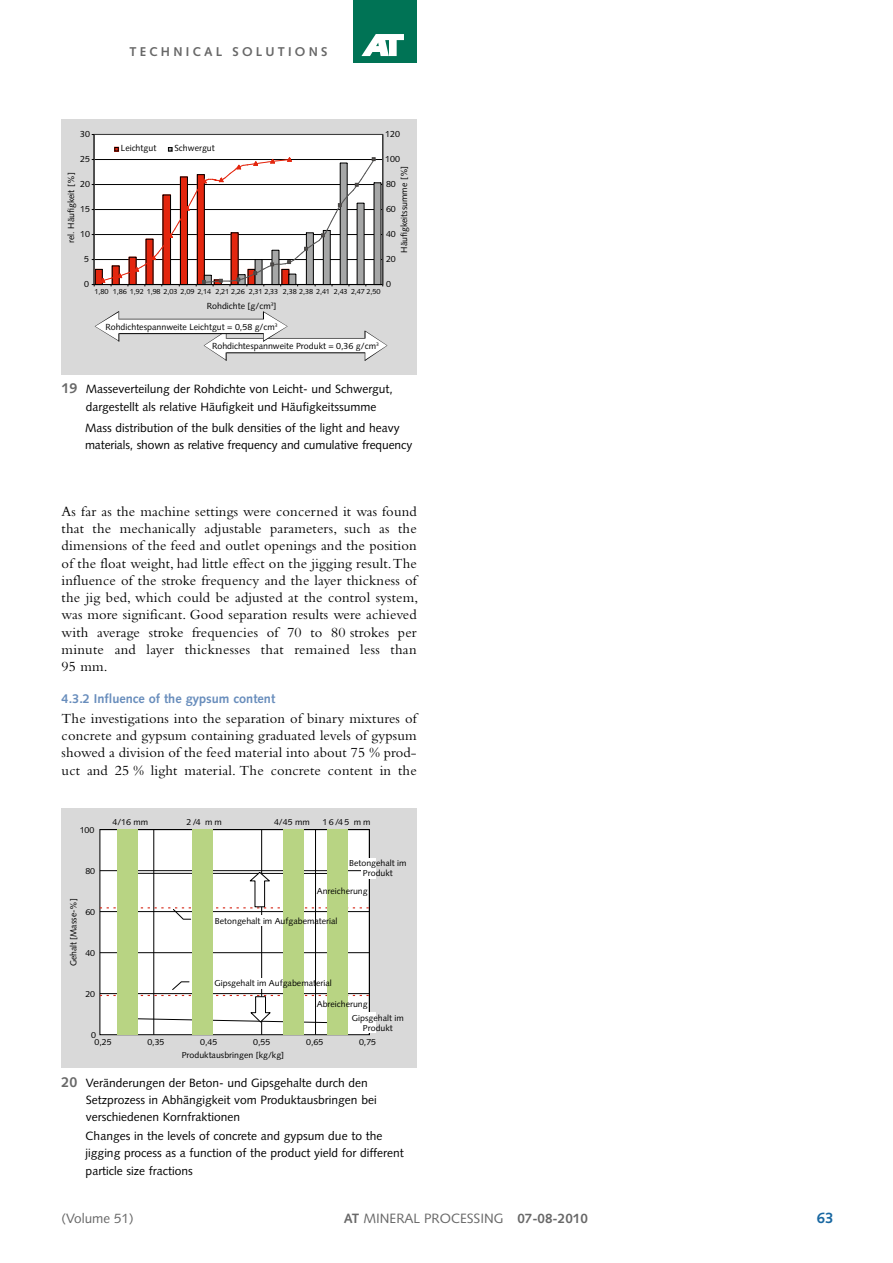
<style>
.page{position:relative;width:893px;height:1263px;background:#fff}
.page>*{position:absolute;margin:0;border:0;box-sizing:border-box;transform-origin:0 0}
.t1{font:700 15px "Syntax LT Std";color:#1867a1}
.t2{font:14.55px/17.2px "Bembo Std";letter-spacing:.01em;color:#000;text-align:justify}
.t3{font:13.5px "Syntax LT Std";color:#686868}
.t4{font:700 12.75px "Syntax LT Std";color:#688dbc}
.t5{font:700 12.75px "Syntax LT Std";letter-spacing:.25em;color:#686868}
.t6{font:12px/17.2px "Syntax LT Std";color:#000}
.t7{font:8.85px "Syntax LT Std";color:#000}
.t8{font:8.7px/10.4px "Syntax LT Std";color:#000;text-align:center}
.t9{font:7.35px "Syntax LT Std";letter-spacing:-.015em;color:#000}
.s1{font-weight:700;font-size:14.25px;color:#686868}
.s2{font-weight:700}
</style>
<div class="page">
<div style="left:353px;top:0;width:64px;height:62px;background:#007355"></div>
<svg style="left:361px;top:34px;width:43px;height:22px"></svg>
<div style="left:62px;top:119px;width:355px;height:255px;background:#d9d9d9"></div>
<div style="left:94px;top:134px;width:289px;height:150px;background:#fff"></div>
<hr style="left:94px;top:134px;width:289px;height:1px;background:#000">
<hr style="left:382px;top:134px;width:1px;height:151px;background:#000">
<hr style="left:94px;top:134px;width:1px;height:151px;background:#000">
<svg style="left:92px;top:157px;width:291px;height:129px"></svg>
<div style="left:106px;top:140px;width:111px;height:18px;background:#fff"></div>
<svg style="left:114px;top:147px;width:5px;height:4px"></svg>
<svg style="left:168px;top:147px;width:4px;height:4px"></svg>
<svg style="left:95px;top:311px;width:292px;height:50px"></svg>
<div style="left:62px;top:808px;width:355px;height:259px;background:#d9d9d9"></div>
<div style="left:100px;top:829px;width:269px;height:206px;background:#fff"></div>
<hr style="left:153px;top:829px;width:1px;height:205px;background:#000">
<hr style="left:261px;top:829px;width:1px;height:205px;background:#000">
<hr style="left:315px;top:829px;width:1px;height:205px;background:#000">
<div style="left:99px;top:829px;width:271px;height:206px;border:1px solid #000"></div>
<svg style="left:100px;top:861px;width:269px;height:167px"></svg>
<div style="left:117px;top:829px;width:21px;height:205px;background:#b8d483"></div>
<div style="left:328px;top:829px;width:20px;height:205px;background:#b8d483"></div>
<div style="left:283px;top:829px;width:21px;height:205px;background:#b8d483"></div>
<div style="left:192px;top:829px;width:21px;height:205px;background:#b8d483"></div>
<div style="left:362px;top:858px;width:14px;height:20px;background:#fff"></div>
<div style="left:254px;top:915px;width:14px;height:11px;background:#fff"></div>
<div style="left:254px;top:978px;width:14px;height:11px;background:#fff"></div>
<div style="left:362px;top:1013px;width:14px;height:20px;background:#fff"></div>
<p class="t5" style="left:129px;top:45px;width:199px">TECHNICAL SOLUTIONS</p>
<p class="t7" style="left:80px;top:128px;width:11px">30</p>
<p class="t7" style="left:385px;top:128px;width:16px">120</p>
<p class="t7" style="left:121px;top:143px;width:37px">Leichtgut</p>
<p class="t7" style="left:175px;top:143px;width:42px">Schwergut</p>
<p class="t7" style="left:80px;top:153px;width:11px">25</p>
<p class="t7" style="left:385px;top:153px;width:16px">100</p>
<p class="t7" style="left:66px;top:243px;width:72px;rotate:-90deg">rel. Häufigkeit [%]</p>
<p class="t7" style="left:80px;top:178px;width:11px">20</p>
<p class="t7" style="left:80px;top:203px;width:11px">15</p>
<p class="t7" style="left:80px;top:228px;width:11px">10</p>
<p class="t7" style="left:399px;top:253px;width:89px;rotate:-90deg">Häufigkeitssumme [%]</p>
<p class="t7" style="left:386px;top:178px;width:11px">80</p>
<p class="t7" style="left:386px;top:203px;width:11px">60</p>
<p class="t7" style="left:386px;top:228px;width:11px">40</p>
<p class="t7" style="left:84px;top:253px;width:6px">5</p>
<p class="t7" style="left:386px;top:253px;width:11px">20</p>
<p class="t7" style="left:84px;top:278px;width:6px">0</p>
<p class="t7" style="left:386px;top:278px;width:6px">0</p>
<p class="t9" style="left:94px;top:287px;width:288px">1,80 1,86 1,92 1,98 2,03 2,09 2,14 2,21 2,26 2,31 2,33 2,38 2,38 2,41 2,43 2,47 2,50</p>
<p class="t7" style="left:207px;top:301px;width:71px">Rohdichte [g/cm<sup>3</sup>]</p>
<p class="t7" style="left:105px;top:321px;width:174px">Rohdichtespannweite Leichtgut = 0,58 g/cm<sup>3</sup></p>
<p class="t7" style="left:212px;top:340px;width:168px">Rohdichtespannweite Produkt = 0,36 g/cm<sup>3</sup></p>
<p class="t6" style="left:86px;top:381px;width:309px;text-indent:-24px"><span class="s1">19</span> Masseverteilung der Rohdichte von Leicht- und Schwergut, dargestellt als relative Häufigkeit und Häufigkeitssumme</p>
<p class="t6" style="left:85px;top:419px;width:329px">Mass distribution of the bulk densities of the light and heavy materials, shown as relative frequency and cumulative frequency</p>
<p class="t2" style="left:62px;top:502px;width:358px">As far as the machine settings were concerned it was found that the mechanically adjustable parameters, such as the dimensions of the feed and outlet openings and the position of the float weight, had little effect on the jigging result. The influence of the stroke frequency and the layer thickness of the jig bed, which could be adjusted at the control system, was more significant. Good separation results were achieved with average stroke frequencies of 70 to 80 strokes per minute and layer thicknesses that remained less than 95 mm.</p>
<p class="t4" style="left:62px;top:691px;width:215px">4.3.2 Influence of the gypsum content</p>
<p class="t2" style="left:62px;top:709px;width:357px">The investigations into the separation of binary mixtures of concrete and gypsum containing graduated levels of gypsum showed a division of the feed material into about 75 % prod&shy;uct and 25 % light material. The concrete content in the</p>
<p class="t8" style="left:80px;top:825px;width:16px">100</p>
<p class="t8" style="left:85px;top:866px;width:11px">80</p>
<p class="t7" style="left:68px;top:966px;width:70px;rotate:-90deg">Gehalt [Masse-%]</p>
<p class="t8" style="left:85px;top:907px;width:11px">60</p>
<p class="t8" style="left:85px;top:948px;width:11px">40</p>
<p class="t8" style="left:85px;top:989px;width:11px">20</p>
<p class="t8" style="left:112px;top:817px;width:37px">4/16 mm</p>
<p class="t8" style="left:186px;top:817px;width:37px">2/4 mm</p>
<p class="t8" style="left:274px;top:817px;width:37px">4/45 mm</p>
<p class="t8" style="left:323px;top:817px;width:49px">16/45 mm</p>
<p class="t8" style="left:349px;top:858px;width:59px">Betongehalt im<br>Produkt</p>
<p class="t8" style="left:317px;top:886px;width:52px">Anreicherung</p>
<p class="t8" style="left:215px;top:915px;width:124px">Betongehalt im Aufgabematerial</p>
<p class="t8" style="left:215px;top:978px;width:119px">Gipsgehalt im Aufgabematerial</p>
<p class="t8" style="left:317px;top:999px;width:52px">Abreicherung</p>
<p class="t8" style="left:352px;top:1012px;width:53px">Gipsgehalt im<br>Produkt</p>
<p class="t8" style="left:91px;top:1030px;width:6px">0</p>
<p class="t8" style="left:94px;top:1037px;width:19px">0,25</p>
<p class="t8" style="left:147px;top:1037px;width:19px">0,35</p>
<p class="t8" style="left:200px;top:1037px;width:19px">0,45</p>
<p class="t8" style="left:253px;top:1037px;width:19px">0,55</p>
<p class="t8" style="left:306px;top:1037px;width:19px">0,65</p>
<p class="t8" style="left:359px;top:1037px;width:19px">0,75</p>
<p class="t8" style="left:182px;top:1050px;width:104px">Produktausbringen [kg/kg]</p>
<p class="t6" style="left:86px;top:1074px;width:292px;text-indent:-24px"><span class="s1">20</span> Veränderungen der Beton- und Gipsgehalte durch den<br>Setzprozess in Abhängigkeit vom Produktausbringen bei verschiedenen Kornfraktionen</p>
<p class="t6" style="left:86px;top:1127px;width:320px">Changes in the levels of concrete and gypsum due to the jigging process as a function of the product yield for different particle size fractions</p>
<p class="t3" style="left:62px;top:1210px;width:73px">(Volume 51)</p>
<p class="t3" style="left:344px;top:1210px;width:246px"><span class="s2">AT</span> MINERAL PROCESSING <span class="s2">07-08-2010</span></p>
<p class="t1" style="left:817px;top:1209px;width:18px">63</p>
</div>
